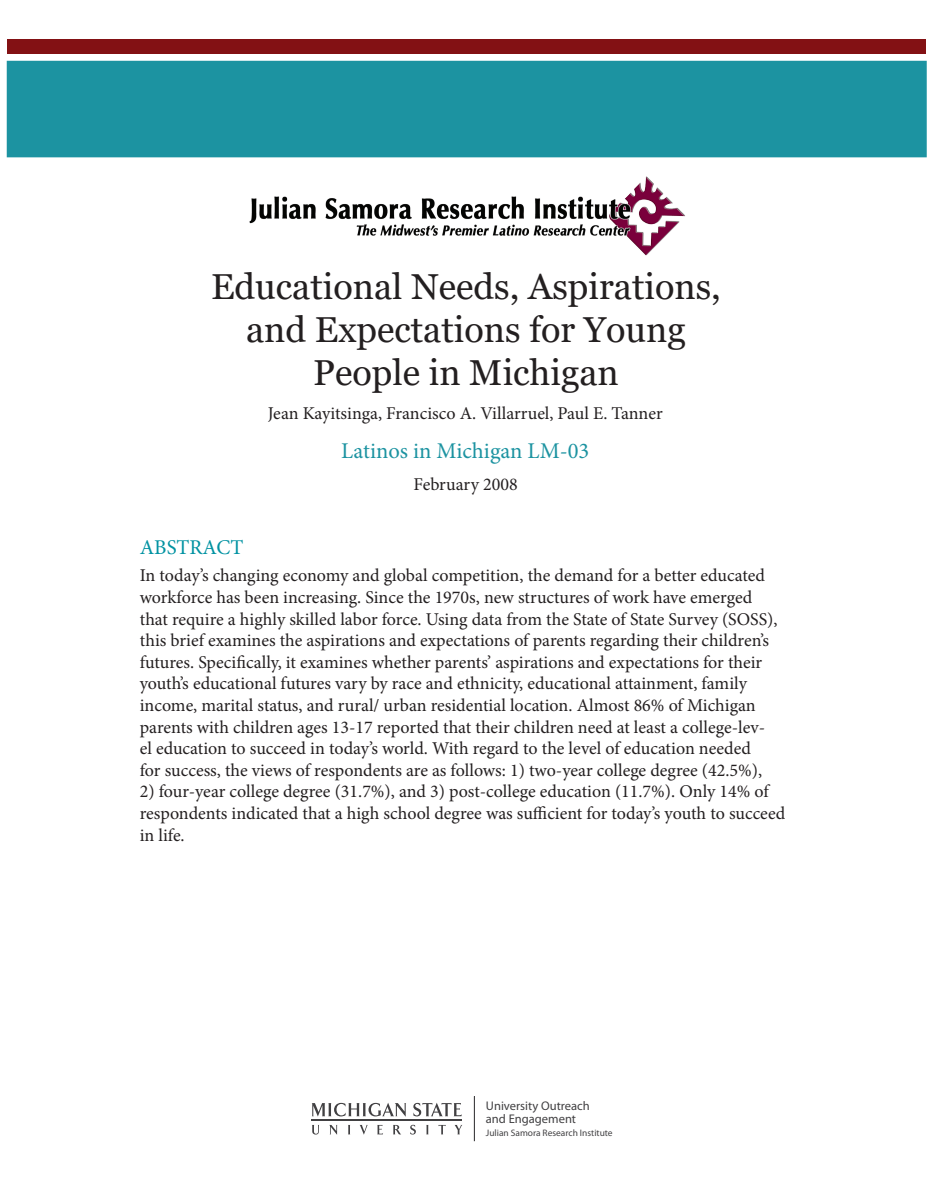
<style>
.page{position:relative;width:932px;height:1202px;background:#fff}
.page>*{position:absolute;margin:0;border:0;box-sizing:border-box;transform-origin:0 0}
.t1{font:36px/43.2px "Georgia";color:#231f20;text-align:center}
.t2{font:22.5px "Minion Pro";color:#1c93a1}
.t3{font:21px "Minion Pro";color:#0092a2}
.t4{font:18px/21.6px "Minion Pro";color:#231f20}
.t5{font:12.6px/13.6px "Myriad Pro";color:#414042}
.t6{font:9.45px "Myriad Pro";color:#414042}
</style>
<div class="page">
<div style="left:7px;top:61px;width:919px;height:96px;background:#1c93a1"></div>
<div style="left:7px;top:39px;width:918px;height:14px;background:#831114"></div>
<img style="left:249px;top:176px;width:436px;height:80px">
<svg style="left:312px;top:1124px;width:7px;height:10px"></svg>
<svg style="left:329px;top:1124px;width:8px;height:10px"></svg>
<svg style="left:348px;top:1124px;width:2px;height:10px"></svg>
<svg style="left:359px;top:1124px;width:9px;height:10px"></svg>
<svg style="left:377px;top:1124px;width:6px;height:10px"></svg>
<svg style="left:393px;top:1124px;width:8px;height:10px"></svg>
<svg style="left:410px;top:1124px;width:6px;height:10px"></svg>
<svg style="left:426px;top:1124px;width:2px;height:10px"></svg>
<svg style="left:438px;top:1124px;width:8px;height:10px"></svg>
<svg style="left:454px;top:1124px;width:8px;height:10px"></svg>
<svg style="left:312px;top:1102px;width:94px;height:14px"></svg>
<svg style="left:413px;top:1102px;width:49px;height:14px"></svg>
<hr style="left:311px;top:1119px;width:151px;height:1px;background:#414042">
<hr style="left:474px;top:1096px;width:1px;height:45px;background:#414042">
<p class="t1" style="left:211px;top:265px;width:511px">Educational Needs, Aspirations, and Expectations for Young<br>People in Michigan</p>
<p class="t4" style="left:268px;top:403px;width:396px">Jean Kayitsinga, Francisco A. Villarruel, Paul E. Tanner</p>
<p class="t2" style="left:341px;top:435px;width:250px">Latinos in Michigan LM-03</p>
<p class="t4" style="left:413px;top:473px;width:106px">February 2008</p>
<p class="t3" style="left:140px;top:533px;width:105px">ABSTRACT</p>
<p class="t4" style="left:140px;top:565px;width:639px">In today’s changing economy and global competition, the demand for a better educated workforce has been increasing. Since the 1970s, new structures of work have emerged that require a highly skilled labor force. Using data from the State of State Survey (SOSS), this brief examines the aspirations and expectations of parents regarding their children’s futures. Specifically, it examines whether parents’ aspirations and expectations for their youth’s educational futures vary by race and ethnicity, educational attainment, family income, marital status, and rural/ urban residential location. Almost 86% of Michigan parents with children ages 13-17 reported that their children need at least a college-lev&shy;el education to succeed in today’s world. With regard to the level of education needed<br>for success, the views of respondents are as follows: 1) two-year college degree (42.5%),</p>
<p class="t4" style="left:140px;top:781px;width:647px">2) four-year college degree (31.7%), and 3) post-college education (11.7%). Only 14% of respondents indicated that a high school degree was sufficient for today’s youth to succeed in life.</p>
<p class="t5" style="left:486px;top:1098px;width:105px">University Outreach and Engagement</p>
<p class="t6" style="left:486px;top:1126px;width:128px">Julian Samora Research Institute</p>
</div>
